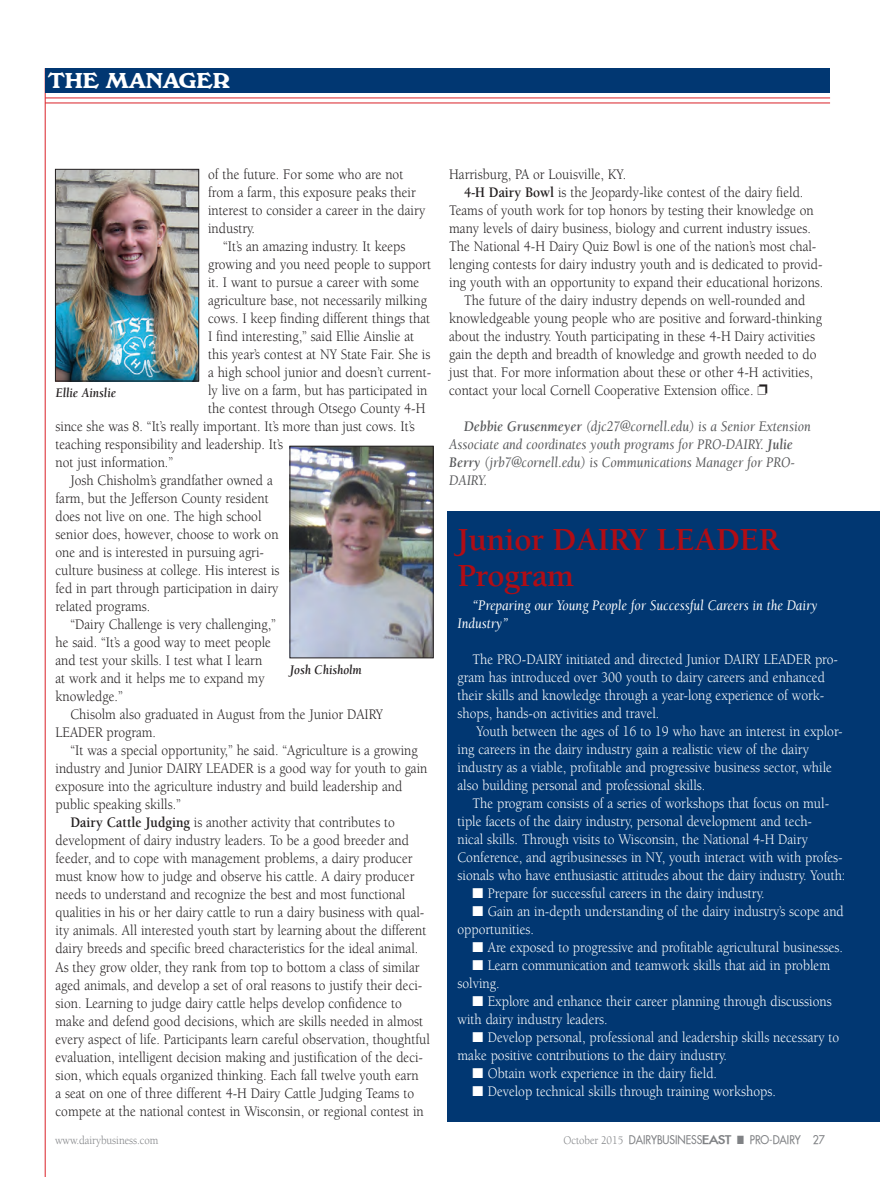
<style>
.page{position:relative;width:880px;height:1177px;background:#fff}
.page>*{position:absolute;margin:0;border:0;box-sizing:border-box;transform-origin:0 0}
.Pro-Dairy-main_headl{font:700 33px/36px "Berkeley";letter-spacing:-.01em;color:#b00d15}
.t1{font:700 22.5px "Windsor D";color:#fff}
.Body_Copy-rag_right{font:15px/18px "Berkeley";color:#231f20;scale:.9 1}
.Body_Copy-rag_right-2{font:15px/18px "Berkeley";color:#fff;scale:.9 1}
.FYI_Box-body_copy{font:italic 15px/18px "Berkeley";color:#57585a;scale:.9 1}
.Body_Copy-rag_right-3{font:italic 15px/18px "Berkeley";color:#fff;scale:.9 1}
.Body_Copy-rag_right-4{font:italic 700 13.5px "Berkeley";color:#231f20;scale:.9 1}
.t2{font:12px "Fusi Wide";letter-spacing:-.005em;color:#808285;scale:.75 1}
.t3{font:12px "Berkeley";letter-spacing:-.005em;color:#808285;scale:.9 1}
.s1{font-weight:700}
.s2{font-family:"Berkeley"}
.s3{font-family:"Fusi Extended";font-weight:700}
</style>
<div class="page">
<div style="left:447px;top:511px;width:433px;height:610px;background:#013772"></div>
<hr style="left:45px;top:98px;width:785px;height:1px;background:#da2128">
<hr style="left:45px;top:103px;width:785px;height:1px;background:#da2128">
<hr style="left:45px;top:68px;width:1px;height:1109px;background:#da2128">
<div style="left:46px;top:68px;width:784px;height:24px;background:#013772"></div>
<img style="left:57px;top:171px;width:140px;height:208px">
<div style="left:55px;top:169px;width:144px;height:212px;border:1px solid #231f20"></div>
<img style="left:291px;top:448px;width:140px;height:208px">
<div style="left:289px;top:446px;width:144px;height:212px;border:1px solid #231f20"></div>
<p class="t1" style="left:48px;top:68px;width:183px">THE MANAGER</p>
<p class="Body_Copy-rag_right" style="left:208px;top:166px;width:243px">of the future. For some who are not from a farm, this exposure peaks their interest to consider a career in the dairy industry.</p>
<p class="Body_Copy-rag_right" style="left:223px;top:238px;width:204px">“It’s an amazing industry. It keeps</p>
<p class="Body_Copy-rag_right" style="left:208px;top:256px;width:249px">growing and you need people to support</p>
<p class="Body_Copy-rag_right" style="left:208px;top:274px;width:236px">it. I want to pursue a career with some</p>
<p class="Body_Copy-rag_right" style="left:208px;top:292px;width:245px">agriculture base, not necessarily milking</p>
<p class="Body_Copy-rag_right" style="left:208px;top:310px;width:248px">cows. I keep finding different things that</p>
<p class="Body_Copy-rag_right" style="left:208px;top:328px;width:230px">I find interesting,” said Ellie Ainslie at</p>
<p class="Body_Copy-rag_right" style="left:208px;top:346px;width:248px">this year’s contest at NY State Fair. She is</p>
<p class="Body_Copy-rag_right" style="left:208px;top:364px;width:249px">a high school junior and doesn’t current-</p>
<p class="Body_Copy-rag_right" style="left:208px;top:382px;width:245px">ly live on a farm, but has participated in</p>
<p class="Body_Copy-rag_right" style="left:208px;top:400px;width:243px">the contest through Otsego County 4-H</p>
<p class="Body_Copy-rag_right" style="left:55px;top:418px;width:400px">since she was 8. “It’s really important. It’s more than just cows. It’s</p>
<p class="Body_Copy-rag_right" style="left:55px;top:436px;width:254px">teaching responsibility and leadership. It’s</p>
<p class="Body_Copy-rag_right" style="left:55px;top:454px;width:132px">not just information.”</p>
<p class="Body_Copy-rag_right" style="left:55px;top:472px;width:250px;text-indent:15px">Josh Chisholm’s grandfather owned a farm, but the Jefferson County resident does not live on one. The high school senior does, however, choose to work on one and is interested in pursuing agri&shy;culture business at college. His interest is fed in part through participation in dairy related programs.</p>
<p class="Body_Copy-rag_right" style="left:55px;top:616px;width:246px;text-indent:15px">“Dairy Challenge is very challenging,” he said. “It’s a good way to meet people and test your skills. I test what I learn<br>at work and it helps me to expand my knowledge.”</p>
<p class="Body_Copy-rag_right" style="left:55px;top:706px;width:365px;text-indent:15px">Chisolm also graduated in August from the Junior DAIRY<br>LEADER program.</p>
<p class="Body_Copy-rag_right" style="left:55px;top:742px;width:415px;text-indent:15px">“It was a special opportunity,” he said. “Agriculture is a growing industry and Junior DAIRY LEADER is a good way for youth to gain exposure into the agriculture industry and build leadership and public speaking skills.”</p>
<p class="Body_Copy-rag_right" style="left:55px;top:814px;width:417px;text-indent:15px"><span class="s1">Dairy Cattle Judging</span> is another activity that contributes to development of dairy industry leaders. To be a good breeder and feeder, and to cope with management problems, a dairy producer must know how to judge and observe his cattle. A dairy producer needs to understand and recognize the best and most functional qualities in his or her dairy cattle to run a dairy business with qual&shy;ity animals. All interested youth start by learning about the different dairy breeds and specific breed characteristics for the ideal animal.<br>As they grow older, they rank from top to bottom a class of similar aged animals, and develop a set of oral reasons to justify their deci&shy;sion. Learning to judge dairy cattle helps develop confidence to make and defend good decisions, which are skills needed in almost every aspect of life. Participants learn careful observation, thoughtful evaluation, intelligent decision making and justification of the deci&shy;sion, which equals organized thinking. Each fall twelve youth earn<br>a seat on one of three different 4-H Dairy Cattle Judging Teams to compete at the national contest in Wisconsin, or regional contest in</p>
<p class="Body_Copy-rag_right-4" style="left:56px;top:385px;width:69px">Ellie Ainslie</p>
<p class="Body_Copy-rag_right-4" style="left:290px;top:662px;width:81px">Josh Chisholm</p>
<p class="Body_Copy-rag_right" style="left:449px;top:166px;width:198px">Harrisburg, PA or Louisville, KY.</p>
<p class="Body_Copy-rag_right" style="left:449px;top:184px;width:417px;text-indent:15px"><span class="s1">4-H Dairy Bowl</span> is the Jeopardy-like contest of the dairy field.<br>Teams of youth work for top honors by testing their knowledge on many levels of dairy business, biology and current industry issues.<br>The National 4-H Dairy Quiz Bowl is one of the nation’s most chal&shy;lenging contests for dairy industry youth and is dedicated to provid&shy;ing youth with an opportunity to expand their educational horizons.</p>
<p class="Body_Copy-rag_right" style="left:449px;top:292px;width:416px;text-indent:15px">The future of the dairy industry depends on well-rounded and knowledgeable young people who are positive and forward-thinking about the industry. Youth participating in these 4-H Dairy activities gain the depth and breadth of knowledge and growth needed to do just that. For more information about these or other 4-H activities, contact your local Cornell Cooperative Extension office.</p>
<p class="FYI_Box-body_copy" style="left:449px;top:418px;width:403px;text-indent:15px"><span class="s1">Debbie Grusenmeyer</span> (djc27@cornell.edu) is a Senior Extension Associate and coordinates youth programs for PRO-DAIRY. <span class="s1">Julie Berry</span> (jrb7@cornell.edu) is Communications Manager for PRO-DAIRY.</p>
<p class="Pro-Dairy-main_headl" style="left:457px;top:522px;width:323px">Junior DAIRY LEADER<br>Program</p>
<p class="Body_Copy-rag_right-3" style="left:457px;top:597px;width:402px;text-indent:15px">“Preparing our Young People for Successful Careers in the Dairy<br>Industry”</p>
<p class="Body_Copy-rag_right-2" style="left:457px;top:651px;width:424px;text-indent:15px">The PRO-DAIRY initiated and directed Junior DAIRY LEADER pro&shy;gram has introduced over 300 youth to dairy careers and enhanced their skills and knowledge through a year-long experience of work&shy;shops, hands-on activities and travel.</p>
<p class="Body_Copy-rag_right-2" style="left:457px;top:723px;width:429px;text-indent:19px">Youth between the ages of 16 to 19 who have an interest in explor&shy;ing careers in the dairy industry gain a realistic view of the dairy industry as a viable, profitable and progressive business sector, while also building personal and professional skills.</p>
<p class="Body_Copy-rag_right-2" style="left:457px;top:795px;width:432px;text-indent:15px">The program consists of a series of workshops that focus on mul&shy;tiple facets of the dairy industry, personal development and tech-<br>nical skills. Through visits to Wisconsin, the National 4-H Dairy Conference, and agribusinesses in NY, youth interact with with profes&shy;sionals who have enthusiastic attitudes about the dairy industry. Youth:</p>
<p class="Body_Copy-rag_right-2" style="left:472px;top:885px;width:326px">■ Prepare for successful careers in the dairy industry.</p>
<p class="Body_Copy-rag_right-2" style="left:457px;top:903px;width:431px;text-indent:15px">■ Gain an in-depth understanding of the dairy industry’s scope and opportunities.</p>
<p class="Body_Copy-rag_right-2" style="left:472px;top:939px;width:413px">■ Are exposed to progressive and profitable agricultural businesses.</p>
<p class="Body_Copy-rag_right-2" style="left:457px;top:957px;width:415px;text-indent:15px">■ Learn communication and teamwork skills that aid in problem solving.</p>
<p class="Body_Copy-rag_right-2" style="left:457px;top:993px;width:417px;text-indent:15px">■ Explore and enhance their career planning through discussions with dairy industry leaders.</p>
<p class="Body_Copy-rag_right-2" style="left:457px;top:1029px;width:425px;text-indent:15px">■ Develop personal, professional and leadership skills necessary to make positive contributions to the dairy industry.</p>
<p class="Body_Copy-rag_right-2" style="left:472px;top:1065px;width:273px">■ Obtain work experience in the dairy field.</p>
<p class="Body_Copy-rag_right-2" style="left:472px;top:1083px;width:338px">■ Develop technical skills through training workshops.</p>
<p class="t3" style="left:55px;top:1134px;width:116px">www.dairybusiness.com</p>
<p class="t2" style="left:563px;top:1132px;width:350px"><span class="s2">October 2015</span> DAIRYBUSINESS<span class="s3">EAST</span> ■ PRO-DAIRY 27</p>
</div>
